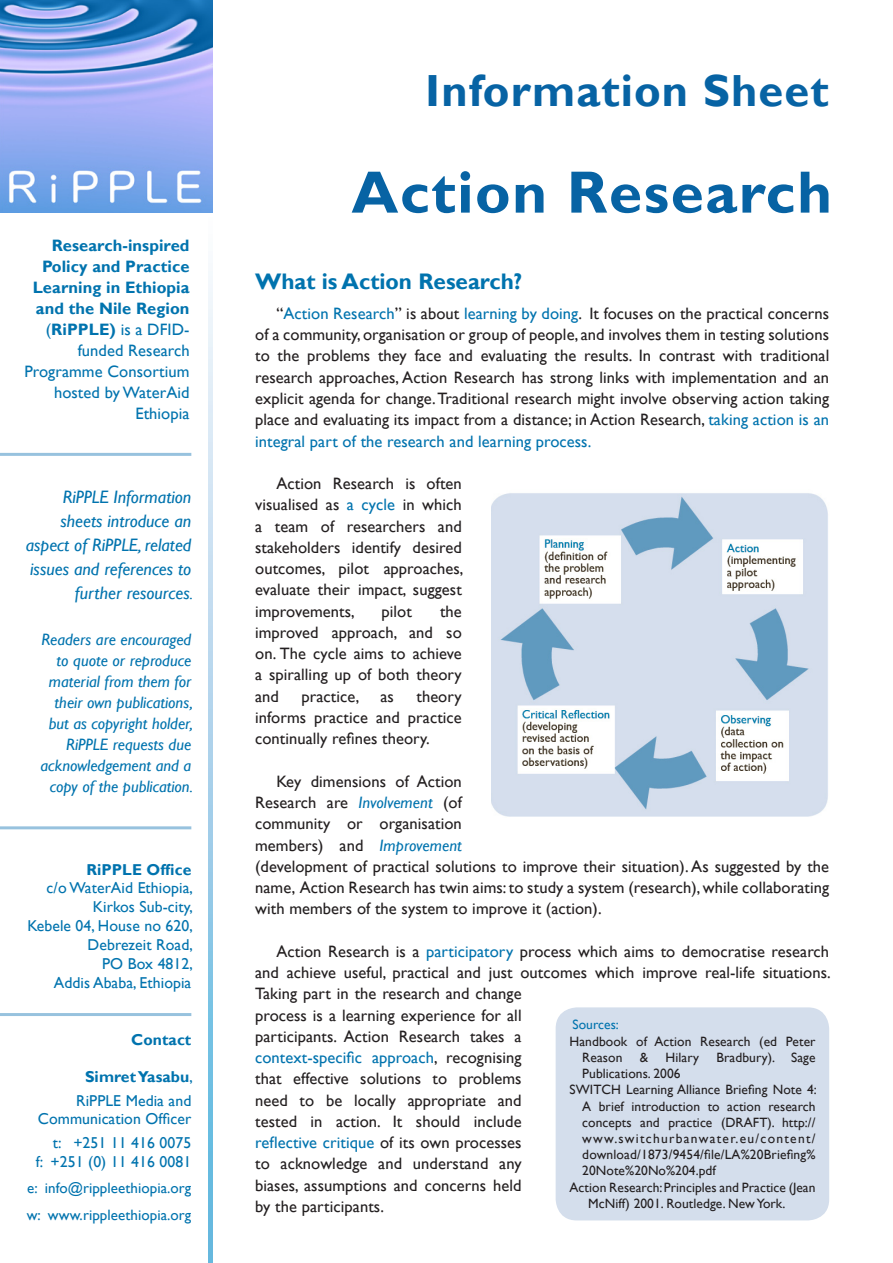
<style>
.page{position:relative;width:893px;height:1263px;background:#fff}
.page>*{position:absolute;margin:0;border:0;box-sizing:border-box;transform-origin:0 0}
.t1{font:700 60px "Gill Sans";letter-spacing:.025em;color:#0763a4}
.t2{font:700 45px "Gill Sans";letter-spacing:.025em;color:#0763a4}
.t3{font:700 22.5px "Gill Sans";color:#0073ae}
.t4{font:italic 18px/24px "Gill Sans";color:#0073ae;text-align:right}
.t5{font:16.5px/21.3px "Gill Sans";letter-spacing:.005em;color:#231f20;text-align:justify}
.t6{font:italic 16.5px/21px "Gill Sans";color:#0073ae;text-align:right}
.t7{font:700 16.5px/21px "Gill Sans";letter-spacing:.005em;color:#0073ae;text-align:right}
.t8{font:15.75px/18.9px "Gill Sans";letter-spacing:.005em;color:#0073ae;text-align:right}
.t9{font:700 15.75px "Gill Sans";letter-spacing:.005em;color:#0073ae}
.t10{font:15px/26.5px "Gill Sans";letter-spacing:.005em;color:#0073ae}
.t11{font:13.5px/16.2px "Gill Sans";letter-spacing:.005em;color:#231f20}
.t12{font:13.5px "Gill Sans";letter-spacing:.095em;color:#231f20}
.t13{font:13.5px "Gill Sans";letter-spacing:.005em;color:#0073ae}
.s1{font-weight:400}
.s2{font-size:16.5px}
.s3{font-weight:700}
.s4{color:#0073ae}
.s5{font-style:italic;color:#0073ae}
</style>
<div class="page">
<hr style="left:0;top:826px;width:191px;height:3px;background:#529ac8">
<hr style="left:0;top:1013px;width:191px;height:3px;background:#529ac8">
<hr style="left:0;top:453px;width:191px;height:3px;background:#529ac8">
<svg style="left:208px;top:271px;width:5px;height:992px;background:#a7d3eb"></svg>
<img style="left:0;top:0;width:213px;height:213px">
<img style="left:492px;top:493px;width:336px;height:324px">
<div style="left:556px;top:1007px;width:273px;height:213px;background:#d4deec"></div>
<p class="t7" style="left:24px;top:235px;width:167px">Research-inspired<br>Policy and Practice<br>Learning in Ethiopia and the Nile Region <span class="s1">(</span>RiPPLE) <span class="s1">is a DFID&shy;funded Research<br>Programme Consortium hosted by WaterAid<br>Ethiopia</span></p>
<p class="t4" style="left:26px;top:485px;width:169px">RiPPLE Information sheets introduce an aspect of RiPPLE, related issues and references to further resources<span class="s2">.</span></p>
<p class="t6" style="left:40px;top:629px;width:154px">Readers are encouraged to quote or reproduce material from them for their own publications, but as copyright holder,<br>RiPPLE requests due acknowledgement and a copy of the publication.</p>
<p class="t9" style="left:86px;top:860px;width:106px">RiPPLE Office</p>
<p class="t8" style="left:27px;top:879px;width:167px">c/o WaterAid Ethiopia,<br>Kirkos Sub-city,<br>Kebele 04, House no 620,<br>Debrezeit Road,<br>PO Box 4812,<br>Addis Ababa, Ethiopia</p>
<p class="t9" style="left:131px;top:1030px;width:62px">Contact</p>
<p class="t8" style="left:76px;top:1066px;width:118px;line-height:23.1px;text-align:center"><span class="s3">Simret Yasabu</span>,<br>RiPPLE Media and</p>
<p class="t8" style="left:38px;top:1108px;width:155px;line-height:23.1px">Communication Officer t: +251 11 416 0075</p>
<p class="t8" style="left:36px;top:1152px;width:157px">f: +251 (0) 11 416 0081</p>
<p class="t10" style="left:27px;top:1175px;width:166px">e: info@rippleethiopia.org w: www.rippleethiopia.org</p>
<h2 class="t2" style="left:425px;top:64px;width:405px">Information Sheet</h2>
<h1 class="t1" style="left:351px;top:156px;width:482px">Action Research</h1>
<h3 class="t3" style="left:255px;top:268px;width:269px">What is Action Research?</h3>
<p class="t5" style="left:255px;top:303px;width:576px;text-indent:21px">“<span class="s4">Action Research</span>” is about <span class="s4">learning by doing</span>. It focuses on the practical concerns of a community, organisation or group of people, and involves them in testing solutions to the problems they face and evaluating the results. In contrast with traditional research approaches, Action Research has strong links with implementation and an explicit agenda for change. Traditional research might involve observing action taking place and evaluating its impact from a distance; in Action Research, <span class="s4">taking action is an integral part of the research and learning process.</span></p>
<p class="t5" style="left:255px;top:473px;width:210px;text-indent:21px">Action Research is often visualised as <span class="s4">a cycle</span> in which a team of researchers and stakeholders identify desired outcomes, pilot approaches, evaluate their impact, suggest improvements,</p>
<p class="t5" style="left:255px;top:601px;width:208px;text-indent:185px">the improved approach, and so on. The cycle aims to achieve a spiralling up of both theory and</p>
<p class="t5" style="left:381px;top:601px;width:32px">pilot</p>
<p class="t5" style="left:255px;top:686px;width:208px;text-indent:161px">theory informs practice and practice continually refines theory.</p>
<p class="t5" style="left:255px;top:771px;width:576px;text-align:left;text-indent:21px">Key dimensions of Action<br>Research are <span class="s5">Involvement</span> (of<br>community or organisation<br>members) and <span class="s5">Improvement<br></span>(development of practical solutions to improve their situation). As suggested by the name, Action Research has twin aims: to study a system (research), while collaborating with members of the system to improve it (action).</p>
<p class="t5" style="left:255px;top:941px;width:577px;text-align:left;text-indent:21px">Action Research is a <span class="s4">participatory</span> process which aims to democratise research and achieve useful, practical and just outcomes which improve real-life situations.<br>Taking part in the research and change<br>process is a learning experience for all<br>participants. Action Research takes a<br><span class="s4">context-specific approach</span>, recognising<br>that effective solutions to problems<br>need to be locally appropriate and<br>tested in action. It should include<br><span class="s4">reflective critique</span> of its own processes<br>to acknowledge and understand any<br>biases, assumptions and concerns held<br>by the participants.</p>
<p class="t5" style="left:302px;top:686px;width:59px">practice,</p>
<p class="t5" style="left:380px;top:686px;width:15px">as</p>
<p class="t13" style="left:572px;top:1017px;width:48px">Sources:</p>
<p class="t11" style="left:582px;top:1033px;width:235px;text-indent:-13px">Handbook of Action Research (ed Peter<br>Reason</p>
<p class="t11" style="left:640px;top:1049px;width:10px">&amp;</p>
<p class="t11" style="left:666px;top:1049px;width:35px">Hilary</p>
<p class="t11" style="left:716px;top:1049px;width:101px">Bradbury). Sage</p>
<p class="t11" style="left:582px;top:1066px;width:100px">Publications. 2006</p>
<p class="t11" style="left:569px;top:1082px;width:249px">SWITCH Learning Alliance Briefing Note 4:</p>
<p class="t11" style="left:582px;top:1098px;width:235px">A brief introduction to action research</p>
<p class="t11" style="left:582px;top:1114px;width:235px">concepts and practice (DRAFT). http://</p>
<p class="t12" style="left:582px;top:1130px;width:235px">www.switchurbanwater.eu/content/</p>
<p class="t11" style="left:582px;top:1147px;width:235px">download/1873/9454/file/LA%20Briefing%</p>
<p class="t11" style="left:582px;top:1163px;width:135px">20Note%20No%204.pdf</p>
<p class="t11" style="left:569px;top:1179px;width:247px">Action Research: Principles and Practice (Jean</p>
<p class="t11" style="left:588px;top:1195px;width:199px">McNiff) 2001. Routledge. New York.</p>
</div>
